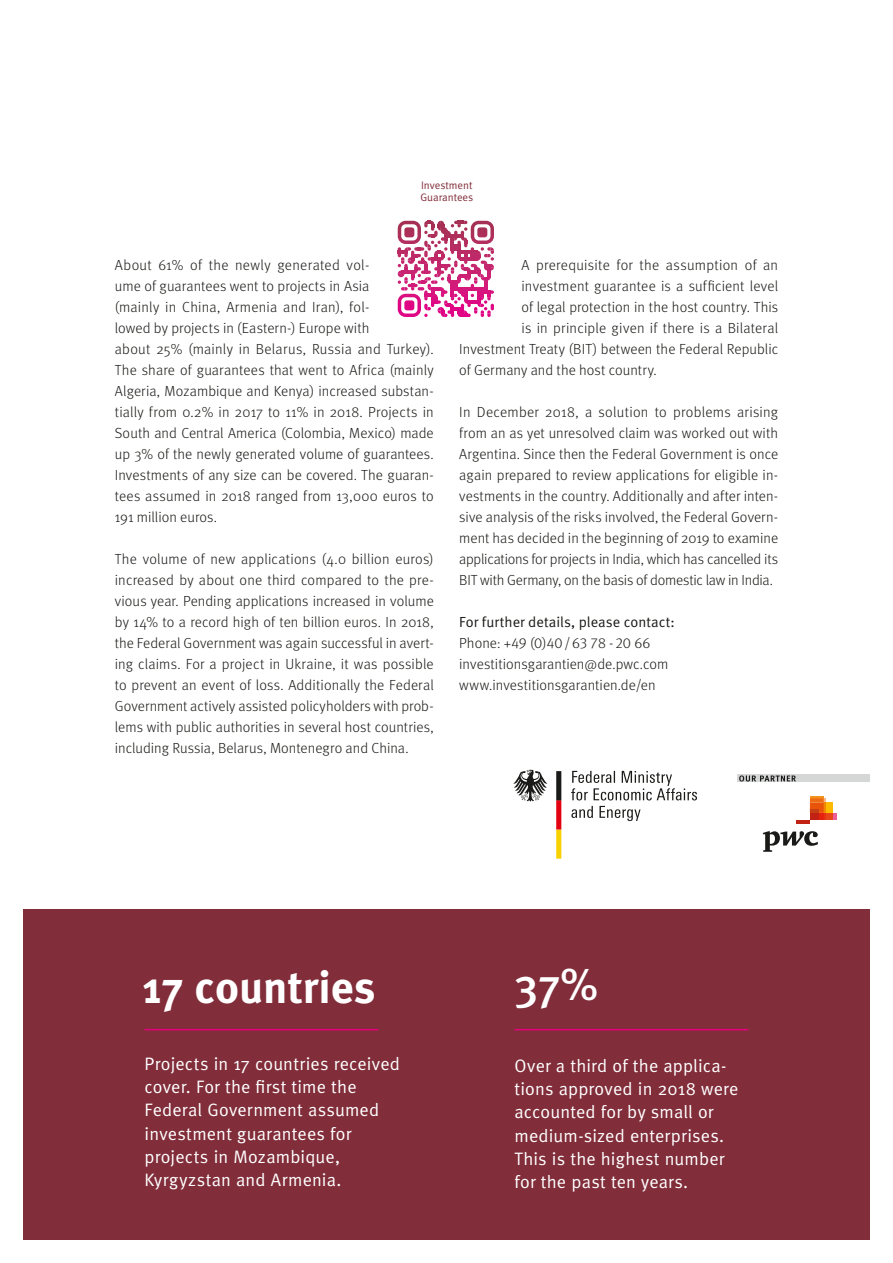
<style>
.page{position:relative;width:893px;height:1263px;background:#fff}
.page>*{position:absolute;margin:0;border:0;box-sizing:border-box;transform-origin:0 0}
.t1{font:700 45px "Meta";color:#fff}
.t2{font:45px "Meta Medium Caps";color:#fff}
.t3{font:18px/23.2px "Meta Normal";letter-spacing:.01em;color:#fff}
.t4{font:300 14.7px/21px "Meta";letter-spacing:.01em;color:#1a1a18}
.t5{font:14.7px "Meta Normal LF";letter-spacing:.005em;color:#1a1a18}
.t6{font:14.7px "Meta Light LF";color:#1a1a18}
.t7{font:10.8px/12px "Meta Normal LF";color:#812d3a}
</style>
<div class="page">
<svg style="left:763px;top:831px;width:55px;height:21px"></svg>
<svg style="left:833px;top:813px;width:4px;height:7px"></svg>
<div style="left:826px;top:802px;width:7px;height:11px;background:#fbba00"></div>
<div style="left:826px;top:813px;width:7px;height:7px;background:#e84518"></div>
<svg style="left:810px;top:796px;width:16px;height:24px"></svg>
<div style="left:810px;top:813px;width:8px;height:7px;background:#c22214"></div>
<hr style="left:796px;top:820px;width:14px;height:3px;background:#c12214">
<div style="left:737px;top:774px;width:132px;height:8px;background:#d5d6d6"></div>
<svg style="left:739px;top:775px;width:57px;height:6px"></svg>
<svg style="left:513px;top:770px;width:34px;height:31px"></svg>
<svg style="left:556px;top:771px;width:5px;height:88px"></svg>
<svg style="left:571px;top:771px;width:126px;height:29px"></svg>
<svg style="left:571px;top:806px;width:22px;height:12px"></svg>
<svg style="left:599px;top:806px;width:41px;height:15px"></svg>
<div style="left:23px;top:909px;width:847px;height:330px;background:#812d3a"></div>
<hr style="left:145px;top:1029px;width:233px;height:1px;background:#e5007d">
<hr style="left:514px;top:1029px;width:234px;height:1px;background:#e5007d">
<svg style="left:398px;top:221px;width:96px;height:96px"></svg>
<p class="t7" style="left:420px;top:179px;width:54px">Investment<br>Guarantees</p>
<p class="t4" style="left:115px;top:254px;width:320px">About 61% of the newly generated vol-<br>ume of guarantees went to projects in Asia<br>(mainly in China, Armenia and Iran), fol-<br>lowed by projects in (Eastern-) Europe with<br>about 25% (mainly in Belarus, Russia and Turkey).<br>The share of guarantees that went to Africa (mainly Algeria, Mozambique and Kenya) increased substan&shy;tially from 0.2% in 2017 to 11% in 2018. Projects in South and Central America (Colombia, Mexico) made up 3% of the newly generated volume of guarantees.<br>Investments of any size can be covered. The guaran&shy;tees assumed in 2018 ranged from 13,000 euros to 191 million euros.</p>
<p class="t4" style="left:115px;top:548px;width:320px;text-align:justify">The volume of new applications (4.0 billion euros) increased by about one third compared to the pre&shy;vious year. Pending applications increased in volume by 14% to a record high of ten billion euros. In 2018, the Federal Government was again successful in avert&shy;ing claims. For a project in Ukraine, it was possible to prevent an event of loss. Additionally the Federal Government actively assisted policyholders with prob&shy;lems with public authorities in several host countries, including Russia, Belarus, Montenegro and China.</p>
<p class="t4" style="left:521px;top:254px;width:258px">A prerequisite for the assumption of an</p>
<p class="t4" style="left:521px;top:275px;width:258px">investment guarantee is a sufficient level</p>
<p class="t4" style="left:521px;top:296px;width:258px">of legal protection in the host country. This</p>
<p class="t4" style="left:521px;top:317px;width:258px">is in principle given if there is a Bilateral</p>
<p class="t4" style="left:459px;top:338px;width:320px">Investment Treaty (BIT) between the Federal Republic</p>
<p class="t4" style="left:459px;top:359px;width:199px">of Germany and the host country.</p>
<p class="t4" style="left:459px;top:401px;width:320px;text-align:justify">In December 2018, a solution to problems arising from an as yet unresolved claim was worked out with Argentina. Since then the Federal Government is once again prepared to review applications for eligible in&shy;vestments in the country. Additionally and after inten&shy;sive analysis of the risks involved, the Federal Govern&shy;ment has decided in the beginning of 2019 to examine applications for projects in India, which has cancelled its BIT with Germany, on the basis of domestic law in India.</p>
<p class="t5" style="left:459px;top:613px;width:217px">For further details, please contact:</p>
<p class="t6" style="left:459px;top:634px;width:192px">Phone: +49 (0)40/63 78 -20 66</p>
<p class="t4" style="left:459px;top:653px;width:211px">investitionsgarantien@de.pwc.com www.investitionsgarantien.de/en</p>
<h1 class="t1" style="left:142px;top:961px;width:234px">17 countries</h1>
<p class="t3" style="left:145px;top:1052px;width:257px">Projects in 17 countries received cover. For the first time the<br>Federal Government assumed investment guarantees for projects in Mozambique,<br>Kyrgyzstan and Armenia.</p>
<h1 class="t2" style="left:514px;top:959px;width:85px">37%</h1>
<p class="t3" style="left:514px;top:1054px;width:225px">Over a third of the applica&shy;tions approved in 2018 were accounted for by small or medium-sized enterprises.<br>This is the highest number for the past ten years.</p>
</div>
